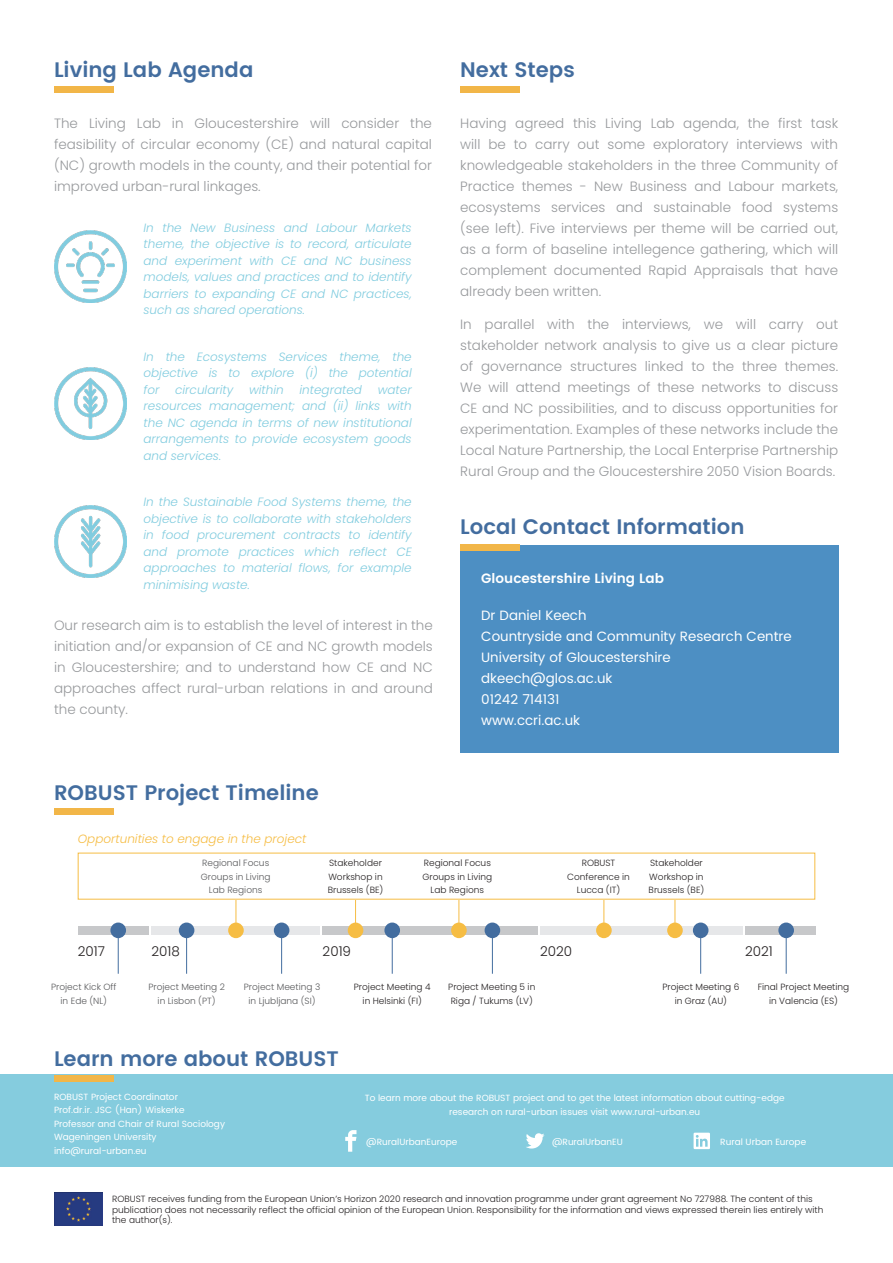
<style>
.page{position:relative;width:893px;height:1263px;background:#fff}
.page>*{position:absolute;margin:0;border:0;box-sizing:border-box;transform-origin:0 0}
.Heading_1{font:600 21px "Poppins";color:#436d9f}
.Text{font:300 13.5px/21px "Poppins";color:#97999c;text-align:justify}
.Living_Lab_Contact_I{font:13.5px "Poppins";color:#fff}
.Living_Lab_Contact_I-2{font:600 13.5px "Poppins";color:#fff}
.t1{font:300 13.5px "Poppins";color:#231f20}
.COP_Icon_Text{font:italic 300 12px/16.5px "Poppins";color:#81ccdf;text-align:justify}
.Heading_2{font:italic 300 12px "Poppins";color:#f6bd44}
.ROBUST_Contact_Infor{font:9px/13.5px "Poppins";color:#fff;text-align:center}
.Map_Label{font:300 9px/10.8px "Poppins";color:#231f20}
.Timeline_Text{font:300 9px/13.5px "Poppins";color:#231f20;text-align:center}
.Timeline_Text_-_Gray{font:300 9px/13.5px "Poppins";color:#57585a;text-align:center}
</style>
<div class="page">
<div style="left:54px;top:87px;width:60px;height:6px;background:#f2b648"></div>
<div style="left:460px;top:87px;width:60px;height:6px;background:#f2b648"></div>
<div style="left:460px;top:545px;width:378px;height:208px;background:#4d8fc3"></div>
<div style="left:460px;top:545px;width:60px;height:6px;background:#f2b648"></div>
<div style="left:54px;top:808px;width:60px;height:7px;background:#f2b648"></div>
<div style="left:0;top:1075px;width:893px;height:92px;background:#85ccde"></div>
<div style="left:54px;top:1075px;width:60px;height:6px;background:#f2b648"></div>
<svg style="left:345px;top:1130px;width:11px;height:22px"></svg>
<svg style="left:526px;top:1133px;width:19px;height:15px"></svg>
<svg style="left:694px;top:1133px;width:16px;height:16px"></svg>
<img style="left:54px;top:1192px;width:49px;height:33px">
<img style="left:54px;top:231px;width:72px;height:72px">
<img style="left:54px;top:368px;width:72px;height:72px">
<img style="left:54px;top:505px;width:72px;height:72px">
<div style="left:78px;top:926px;width:71px;height:8px;background:#c7c8ca"></div>
<div style="left:151px;top:926px;width:169px;height:8px;background:#e6e7e9"></div>
<div style="left:540px;top:926px;width:202px;height:8px;background:#e6e7e9"></div>
<div style="left:323px;top:926px;width:215px;height:8px;background:#c7c8ca"></div>
<div style="left:745px;top:926px;width:70px;height:8px;background:#c7c8ca"></div>
<div style="left:228px;top:922px;width:16px;height:16px;background:#f6bd44;border-radius:50%"></div>
<hr style="left:355px;top:900px;width:1px;height:30px;background:#f6bd44">
<div style="left:348px;top:922px;width:15px;height:16px;background:#f6bd44;border-radius:50%"></div>
<hr style="left:459px;top:900px;width:1px;height:30px;background:#f6bd44">
<div style="left:451px;top:922px;width:16px;height:16px;background:#f6bd44;border-radius:50%"></div>
<hr style="left:786px;top:930px;width:1px;height:44px;background:#436d9f">
<div style="left:778px;top:922px;width:16px;height:16px;background:#436d9f;border-radius:50%"></div>
<hr style="left:700px;top:930px;width:1px;height:44px;background:#436d9f">
<div style="left:693px;top:922px;width:15px;height:16px;background:#436d9f;border-radius:50%"></div>
<hr style="left:392px;top:930px;width:1px;height:44px;background:#436d9f">
<div style="left:384px;top:922px;width:16px;height:16px;background:#436d9f;border-radius:50%"></div>
<hr style="left:281px;top:930px;width:1px;height:44px;background:#436d9f">
<div style="left:274px;top:922px;width:15px;height:16px;background:#436d9f;border-radius:50%"></div>
<hr style="left:186px;top:930px;width:1px;height:44px;background:#436d9f">
<div style="left:179px;top:922px;width:15px;height:16px;background:#436d9f;border-radius:50%"></div>
<hr style="left:118px;top:930px;width:1px;height:44px;background:#436d9f">
<div style="left:110px;top:922px;width:16px;height:16px;background:#436d9f;border-radius:50%"></div>
<hr style="left:492px;top:930px;width:1px;height:44px;background:#436d9f">
<div style="left:485px;top:922px;width:15px;height:16px;background:#436d9f;border-radius:50%"></div>
<hr style="left:603px;top:900px;width:1px;height:30px;background:#f6bd44">
<div style="left:596px;top:922px;width:16px;height:16px;background:#f6bd44;border-radius:50%"></div>
<hr style="left:675px;top:900px;width:1px;height:30px;background:#f6bd44">
<div style="left:667px;top:922px;width:16px;height:16px;background:#f6bd44;border-radius:50%"></div>
<hr style="left:236px;top:900px;width:1px;height:30px;background:#f6bd44">
<p class="Heading_1" style="left:54px;top:54px;width:201px">Living Lab Agenda</p>
<p class="Heading_1" style="left:460px;top:54px;width:116px">Next Steps</p>
<p class="Text" style="left:460px;top:113px;width:380px">Having agreed this Living Lab agenda, the first task will be to carry out some exploratory interviews with knowledgeable stakeholders in the three Community of Practice themes - New Business and Labour markets, ecosystems services and sustainable food systems (see left). Five interviews per theme will be carried out, as a form of baseline intellegence gathering, which will complement documented Rapid Appraisals that have already been written.</p>
<p class="Text" style="left:460px;top:314px;width:380px">In parallel with the interviews, we will carry out stakeholder network analysis to give us a clear picture of governance structures linked to the three themes.<br>We will attend meetings of these networks to discuss CE and NC possibilities, and to discuss opportunities for experimentation. Examples of these networks include the Local Nature Partnership, the Local Enterprise Partnership Rural Group and the Gloucestershire 2050 Vision Boards.</p>
<p class="Text" style="left:54px;top:113px;width:380px">The Living Lab in Gloucestershire will consider the feasibility of circular economy (CE) and natural capital (NC) growth models in the county, and their potential for improved urban-rural linkages.</p>
<p class="COP_Icon_Text" style="left:144px;top:219px;width:270px">In the New Business and Labour Markets theme, the objective is to record, articulate and experiment with CE and NC business models, values and practices and to identify barriers to expanding CE and NC practices, such as shared operations.</p>
<p class="COP_Icon_Text" style="left:144px;top:348px;width:270px">In the Ecosystems Services theme, the objective is to explore (i) the potential for</p>
<p class="COP_Icon_Text" style="left:175px;top:381px;width:60px">circularity</p>
<p class="COP_Icon_Text" style="left:249px;top:381px;width:36px">within</p>
<p class="COP_Icon_Text" style="left:300px;top:381px;width:64px">integrated</p>
<p class="COP_Icon_Text" style="left:144px;top:381px;width:270px;text-indent:234px">water resources management; and (ii) links with the NC agenda in terms of new institutional arrangements to provide ecosystem goods and services.</p>
<p class="COP_Icon_Text" style="left:144px;top:494px;width:270px">In the Sustainable Food Systems theme, the objective is to collaborate with stakeholders in food procurement contracts to identify and promote practices which reflect CE approaches to material flows, for example minimising waste.</p>
<p class="Heading_1" style="left:460px;top:511px;width:286px">Local Contact Information</p>
<p class="Living_Lab_Contact_I-2" style="left:481px;top:568px;width:184px">Gloucestershire Living Lab</p>
<p class="Living_Lab_Contact_I" style="left:481px;top:606px;width:107px">Dr Daniel Keech</p>
<p class="Living_Lab_Contact_I" style="left:481px;top:627px;width:312px">Countryside and Community Research Centre</p>
<p class="Living_Lab_Contact_I" style="left:481px;top:648px;width:191px">University of Gloucestershire</p>
<p class="Living_Lab_Contact_I" style="left:481px;top:669px;width:133px">dkeech@glos.ac.uk</p>
<p class="Living_Lab_Contact_I" style="left:481px;top:690px;width:80px">01242 714131</p>
<p class="Living_Lab_Contact_I" style="left:481px;top:711px;width:100px">www.ccri.ac.uk</p>
<p class="Text" style="left:54px;top:615px;width:380px">Our research aim is to establish the level of interest in the initiation and/or expansion of CE and NC growth models in Gloucestershire; and to understand how CE and NC approaches affect rural-urban relations in and around the county.</p>
<p class="Heading_1" style="left:54px;top:776px;width:266px">ROBUST Project Timeline</p>
<p class="Heading_2" style="left:78px;top:832px;width:230px">Opportunities to engage in the project</p>
<p class="Timeline_Text_-_Gray" style="left:201px;top:856px;width:71px">Regional Focus<br>Groups in Living<br>Lab Regions</p>
<p class="Timeline_Text" style="left:422px;top:856px;width:71px">Regional Focus<br>Groups in Living<br>Lab Regions</p>
<p class="Timeline_Text" style="left:567px;top:856px;width:64px">ROBUST<br>Conference in<br>Lucca (IT)</p>
<p class="Timeline_Text" style="left:328px;top:856px;width:57px;text-align:left">Stakeholder<br>Workshop in<br>Brussels (BE)</p>
<p class="Timeline_Text" style="left:649px;top:856px;width:57px;text-align:left">Stakeholder<br>Workshop in<br>Brussels (BE)</p>
<p class="t1" style="left:78px;top:943px;width:29px">2017</p>
<p class="t1" style="left:151px;top:943px;width:30px">2018</p>
<p class="t1" style="left:323px;top:943px;width:30px">2019</p>
<p class="t1" style="left:540px;top:943px;width:34px">2020</p>
<p class="t1" style="left:745px;top:943px;width:29px">2021</p>
<p class="Timeline_Text_-_Gray" style="left:51px;top:980px;width:67px">Project Kick Off in Ede (NL)</p>
<p class="Timeline_Text_-_Gray" style="left:148px;top:980px;width:78px">Project Meeting 2 in Lisbon (PT)</p>
<p class="Timeline_Text_-_Gray" style="left:244px;top:980px;width:78px">Project Meeting 3 in Ljubljana (SI)</p>
<p class="Timeline_Text" style="left:354px;top:980px;width:78px">Project Meeting 4 in Helsinki (FI)</p>
<p class="Timeline_Text" style="left:448px;top:980px;width:89px;text-align:left">Project Meeting 5 in<br>Riga / Tukums (LV)</p>
<p class="Timeline_Text" style="left:662px;top:980px;width:78px">Project Meeting 6 in Graz (AU)</p>
<p class="Timeline_Text" style="left:758px;top:980px;width:93px">Final Project Meeting in Valencia (ES)</p>
<p class="Heading_1" style="left:54px;top:1043px;width:286px">Learn more about ROBUST</p>
<p class="ROBUST_Contact_Infor" style="left:54px;top:1090px;width:125px">ROBUST Project Coordinator</p>
<p class="ROBUST_Contact_Infor" style="left:54px;top:1103px;width:132px">Prof.dr.ir. JSC (Han) Wiskerke</p>
<p class="ROBUST_Contact_Infor" style="left:54px;top:1117px;width:173px">Professor and Chair of Rural Sociology</p>
<p class="ROBUST_Contact_Infor" style="left:54px;top:1130px;width:104px">Wageningen University</p>
<p class="ROBUST_Contact_Infor" style="left:54px;top:1144px;width:94px">info@rural-urban.eu</p>
<p class="ROBUST_Contact_Infor" style="left:365px;top:1092px;width:421px">To learn more about the ROBUST project and to get the latest information about cutting-edge research on rural-urban issues visit www.rural-urban.eu</p>
<p class="ROBUST_Contact_Infor" style="left:366px;top:1136px;width:92px">@RuralUrbanEurope</p>
<p class="ROBUST_Contact_Infor" style="left:552px;top:1135px;width:72px">@RuralUrbanEU</p>
<p class="ROBUST_Contact_Infor" style="left:720px;top:1136px;width:87px">Rural Urban Europe</p>
<p class="Map_Label" style="left:112px;top:1193px;width:713px">ROBUST receives funding from the European Union’s Horizon 2020 research and innovation programme under grant agreement No 727988. The content of this publication does not necessarily reflect the official opinion of the European Union. Responsibility for the information and views expressed therein lies entirely with the author(s).</p>
</div>
